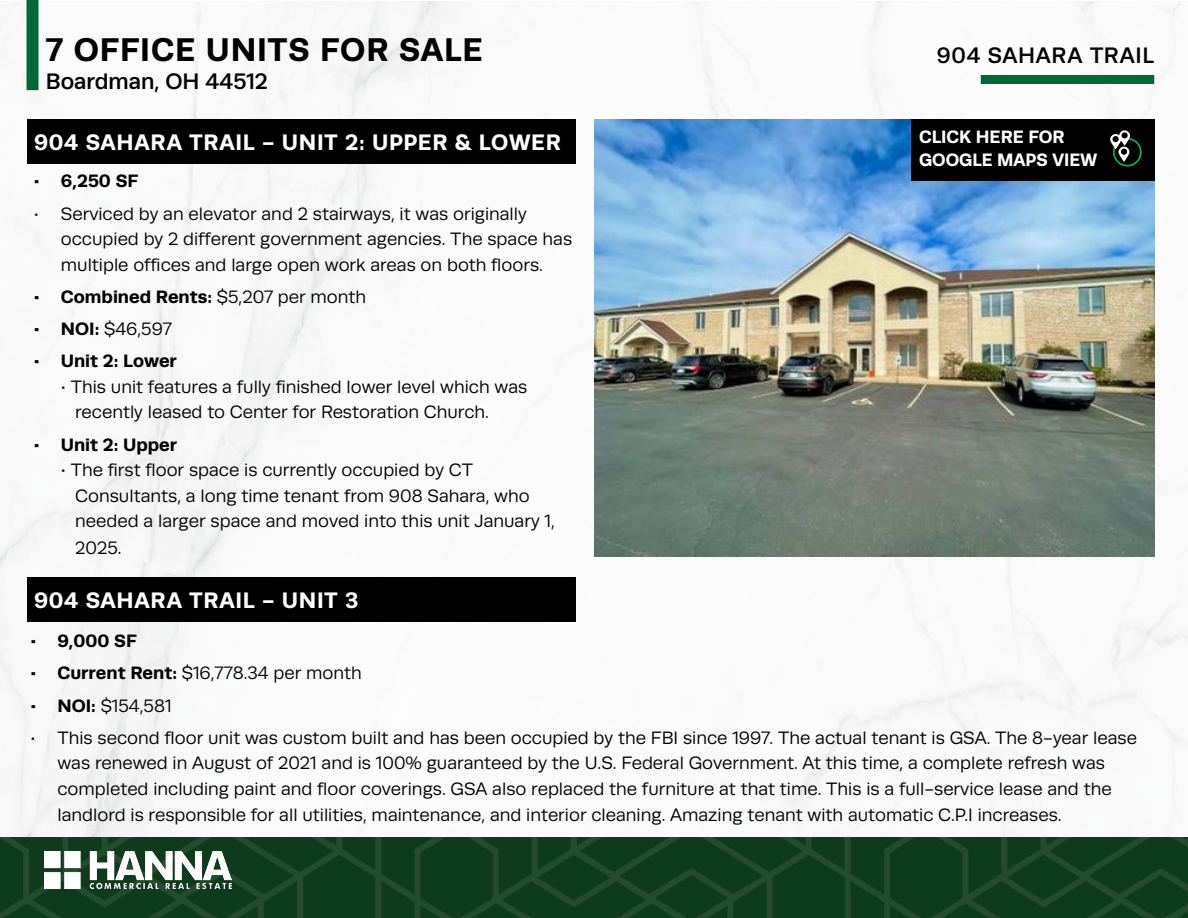
<style>
.page{position:relative;width:1188px;height:918px;background:#fff}
.page>*{position:absolute;margin:0;border:0;box-sizing:border-box;transform-origin:0 0}
.t1{font:700 33px "Runda";letter-spacing:.025em;color:#000}
.t2{font:700 22.5px "Runda";letter-spacing:.03em;color:#fff}
.t3{font:500 22.5px "Runda";letter-spacing:-.005em;color:#000}
.t4{font:500 22.5px "Runda";letter-spacing:.02em;color:#000}
.t5{font:18px/25.5px "Runda";color:#000}
.t6{font:700 18px "Runda";color:#000}
.t7{font:700 18px/22.8px "Runda";color:#fff}
.s1{font-weight:400}
.s2{font-weight:700}
</style>
<div class="page">
<img style="left:0;top:2px;width:859px;height:835px">
<img style="left:859px;top:2px;width:329px;height:835px">
<div style="left:27px;top:0;width:12px;height:90px;background:#006836"></div>
<img style="left:0;top:837px;width:1188px;height:81px">
<img style="left:45px;top:852px;width:186px;height:37px">
<div style="left:981px;top:75px;width:173px;height:9px;background:#006836"></div>
<img style="left:594px;top:119px;width:560px;height:437px">
<div style="left:27px;top:119px;width:549px;height:44px;background:#000"></div>
<div style="left:911px;top:119px;width:243px;height:62px;background:#000"></div>
<div style="left:1113px;top:138px;width:29px;height:29px;border:2px solid #0db14b;border-radius:50%"></div>
<svg style="left:1110px;top:130px;width:20px;height:32px"></svg>
<div style="left:27px;top:578px;width:549px;height:44px;background:#000"></div>
<h1 class="t1" style="left:46px;top:30px;width:438px">7 OFFICE UNITS FOR SALE</h1>
<p class="t4" style="left:937px;top:43px;width:219px">904 SAHARA TRAIL</p>
<p class="t3" style="left:46px;top:68px;width:223px">Boardman, OH 44512</p>
<p class="t7" style="left:919px;top:125px;width:180px">CLICK HERE FOR<br>GOOGLE MAPS VIEW</p>
<p class="t2" style="left:34px;top:128px;width:528px">904 SAHARA TRAIL - UNIT 2: UPPER &amp; LOWER</p>
<p class="t6" style="left:34px;top:170px;width:106px">• 6,250 SF</p>
<p class="t5" style="left:61px;top:201px;width:513px;text-indent:-27px">• Serviced by an elevator and 2 stairways, it was originally occupied by 2 different government agencies. The space has multiple offices and large open work areas on both floors.</p>
<p class="t6" style="left:34px;top:286px;width:334px">• Combined Rents: <span class="s1">$5,207 per month</span></p>
<p class="t5" style="left:34px;top:316px;width:139px"><span class="s2">• NOI:</span> $46,597</p>
<p class="t6" style="left:34px;top:350px;width:145px">• Unit 2: Lower</p>
<p class="t5" style="left:75px;top:374px;width:454px;text-indent:-14px">• This unit features a fully finished lower level which was recently leased to Center for Restoration Church.</p>
<p class="t6" style="left:34px;top:434px;width:145px">• Unit 2: Upper</p>
<p class="t5" style="left:75px;top:457px;width:481px;line-height:26px;text-indent:-14px">• The first floor space is currently occupied by CT Consultants, a long time tenant from 908 Sahara, who needed a larger space and moved into this unit January 1, 2025.</p>
<p class="t2" style="left:34px;top:587px;width:326px">904 SAHARA TRAIL - UNIT 3</p>
<p class="t6" style="left:30px;top:630px;width:108px">• 9,000 SF</p>
<p class="t5" style="left:30px;top:661px;width:333px"><span class="s2">• Current Rent:</span> $16,778.34 per month</p>
<p class="t5" style="left:30px;top:693px;width:143px"><span class="s2">• NOI:</span> $154,581</p>
<p class="t5" style="left:57px;top:725px;width:1081px;text-indent:-27px">• This second floor unit was custom built and has been occupied by the FBI since 1997. The actual tenant is GSA. The 8-year lease was renewed in August of 2021 and is 100% guaranteed by the U.S. Federal Government. At this time, a complete refresh was completed including paint and floor coverings. GSA also replaced the furniture at that time. This is a full-service lease and the landlord is responsible for all utilities, maintenance, and interior cleaning. Amazing tenant with automatic C.P.I increases.</p>
</div>
